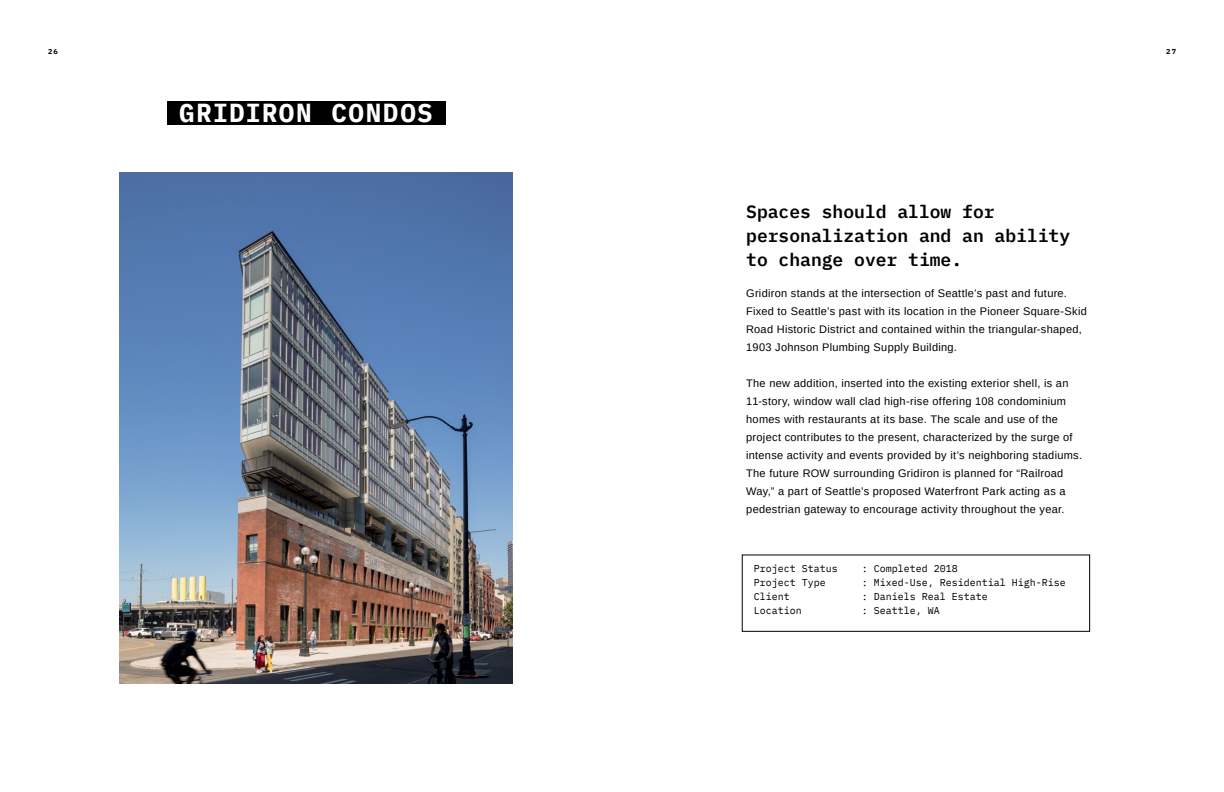
<style>
.page{position:relative;width:1224px;height:792px;background:#fff}
.page>*{position:absolute;margin:0;border:0;box-sizing:border-box;transform-origin:0 0}
.t1{font:700 26px "IBM Plex Mono";letter-spacing:.055em;color:#fff}
.t2{font:600 18px/24px "IBM Plex Mono";color:#000}
.t3{font:11px/18px "Arimo";letter-spacing:.03em;color:#000}
.t4{font:10px "IBM Plex Mono";color:#000}
.t5{font:700 7.2px "IBM Plex Mono";color:#000}
</style>
<div class="page">
<div style="left:167px;top:101px;width:278px;height:23px;background:#000"></div>
<img style="left:119px;top:172px;width:394px;height:512px">
<p class="t5" style="left:48px;top:46px;width:11px">26</p>
<p class="t5" style="left:1166px;top:46px;width:11px">27</p>
<h1 class="t1" style="left:179px;top:92px;width:255px">GRIDIRON CONDOS</h1>
<h2 class="t2" style="left:746px;top:198px;width:326px">Spaces should allow for personalization and an ability to change over time.</h2>
<p class="t3" style="left:746px;top:285px;width:342px">Gridiron stands at the intersection of Seattle’s past and future.<br>Fixed to Seattle’s past with its location in the Pioneer Square-Skid Road Historic District and contained within the triangular-shaped, 1903 Johnson Plumbing Supply Building.</p>
<p class="t3" style="left:746px;top:374px;width:337px">The new addition, inserted into the existing exterior shell, is an 11-story, window wall clad high-rise offering 108 condominium homes with restaurants at its base. The scale and use of the project contributes to the present, characterized by the surge of intense activity and events provided by it’s neighboring stadiums.<br>The future ROW surrounding Gridiron is planned for “Railroad Way,” a part of Seattle’s proposed Waterfront Park acting as a pedestrian gateway to encourage activity throughout the year.</p>
<p class="t4" style="left:754px;top:561px;width:85px">Project Status</p>
<p class="t4" style="left:862px;top:561px;width:97px">: Completed 2018</p>
<p class="t4" style="left:754px;top:575px;width:73px">Project Type</p>
<p class="t4" style="left:862px;top:575px;width:206px">: Mixed-Use, Residential High-Rise</p>
<p class="t4" style="left:754px;top:589px;width:37px">Client</p>
<p class="t4" style="left:862px;top:589px;width:127px">: Daniels Real Estate</p>
<p class="t4" style="left:754px;top:603px;width:49px">Location</p>
<p class="t4" style="left:862px;top:603px;width:79px">: Seattle, WA</p>
</div>
